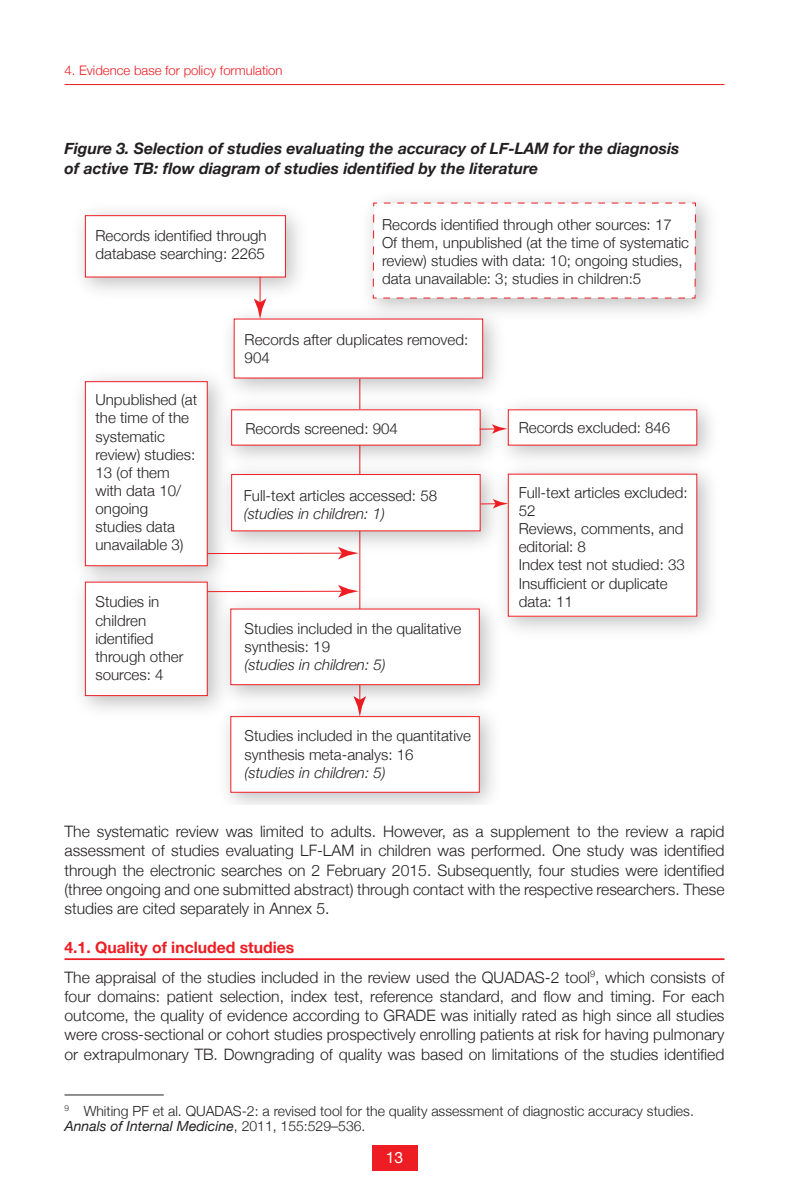
<style>
.page{position:relative;width:794px;height:1191px;background:#fff}
.page>*{position:absolute;margin:0;border:0;box-sizing:border-box;transform-origin:0 0}
.texte{font:300 15.75px/19.2px "Helvetica Neue";color:#231f20;text-align:justify}
.Figure{font:italic 700 15.75px/19.2px "Helvetica Neue";color:#231f20}
.ST{font:700 15.75px "Helvetica Neue";color:#ee1d23}
.t1{font:15.75px "Helvetica Neue";color:#fff}
.t2{font:300 15.05px/18.2px "Helvetica Neue";color:#231f20}
.renvoi{font:300 14px/15.8px "Helvetica Neue";color:#231f20}
.t3{font:300 13.12px "Helvetica Neue";color:#ee1d23}
.s1{font-style:italic}
.s2{font-weight:400;font-style:italic}
</style>
<div class="page">
<hr style="left:64px;top:84px;width:660px;height:1px;background:#ee1d23">
<div style="left:372px;top:1144px;width:45px;height:26px;background:#ee1d23"></div>
<hr style="left:64px;top:958px;width:660px;height:2px;background:#ee1d23">
<hr style="left:359px;top:379px;width:1px;height:324px;background:#ee1d23">
<img style="left:81px;top:211px;width:218px;height:80px">
<div style="left:85px;top:216px;width:200px;height:61px;background:#fff"></div>
<div style="left:85px;top:215px;width:201px;height:62px;border:1px solid #ee1d23"></div>
<img style="left:81px;top:377px;width:132px;height:184px">
<div style="left:85px;top:382px;width:122px;height:184px;background:#fff"></div>
<div style="left:85px;top:381px;width:123px;height:185px;border:1px solid #ee1d23"></div>
<img style="left:81px;top:561px;width:140px;height:149px">
<div style="left:85px;top:582px;width:122px;height:113px;background:#fff"></div>
<div style="left:85px;top:581px;width:123px;height:115px;border:1px solid #ee1d23"></div>
<img style="left:213px;top:298px;width:284px;height:91px">
<div style="left:234px;top:319px;width:249px;height:59px;background:#fff"></div>
<img style="left:352px;top:199px;width:358px;height:130px">
<div style="left:373px;top:203px;width:322px;height:95px;background:#fff"></div>
<svg style="left:372px;top:294px;width:313px;height:5px"></svg>
<svg style="left:373px;top:202px;width:5px;height:85px"></svg>
<svg style="left:384px;top:202px;width:312px;height:5px"></svg>
<svg style="left:691px;top:214px;width:5px;height:85px"></svg>
<img style="left:211px;top:389px;width:276px;height:65px">
<div style="left:232px;top:410px;width:248px;height:35px;background:#fff"></div>
<img style="left:487px;top:405px;width:224px;height:48px">
<div style="left:508px;top:410px;width:189px;height:35px;background:#fff"></div>
<img style="left:211px;top:454px;width:276px;height:107px">
<div style="left:232px;top:474px;width:248px;height:57px;background:#fff"></div>
<div style="left:231px;top:474px;width:249px;height:57px;border:1px solid #ee1d23"></div>
<img style="left:487px;top:453px;width:224px;height:177px">
<div style="left:508px;top:474px;width:189px;height:142px;background:#fff"></div>
<img style="left:210px;top:588px;width:300px;height:107px">
<div style="left:231px;top:609px;width:248px;height:75px;background:#fff"></div>
<div style="left:230px;top:608px;width:250px;height:77px;border:1px solid #ee1d23"></div>
<img style="left:210px;top:695px;width:283px;height:109px">
<div style="left:231px;top:716px;width:248px;height:76px;background:#fff"></div>
<div style="left:230px;top:716px;width:250px;height:76px;border:1px solid #ee1d23"></div>
<hr style="left:207px;top:553px;width:138px;height:1px;background:#ee1d23">
<svg style="left:338px;top:547px;width:20px;height:12px"></svg>
<hr style="left:207px;top:591px;width:138px;height:1px;background:#ee1d23">
<svg style="left:338px;top:585px;width:20px;height:12px"></svg>
<svg style="left:254px;top:277px;width:12px;height:42px"></svg>
<svg style="left:479px;top:424px;width:28px;height:9px"></svg>
<svg style="left:480px;top:499px;width:28px;height:9px"></svg>
<hr style="left:64px;top:1094px;width:100px;height:1px;background:#231f20">
<p class="t3" style="left:64px;top:59px;width:220px">4. Evidence base for policy formulation</p>
<p class="Figure" style="left:64px;top:139px;width:616px">Figure 3. Selection of studies evaluating the accuracy of LF-LAM for the diagnosis of active TB: flow diagram of studies identified by the literature</p>
<p class="t2" style="left:95px;top:225px;width:173px">Records identified through database searching: 2265</p>
<p class="t2" style="left:382px;top:215px;width:309px">Records identified through other sources: 17<br>Of them, unpublished (at the time of systematic review) studies with data: 10; ongoing studies, data unavailable: 3; studies in children:5</p>
<p class="t2" style="left:95px;top:390px;width:103px">Unpublished (at the time of the systematic review) studies:<br>13 (of them with data 10/ ongoing studies data unavailable 3)</p>
<p class="t2" style="left:95px;top:592px;width:89px">Studies in children identified through other sources: 4</p>
<p class="t2" style="left:245px;top:330px;width:225px">Records after duplicates removed:<br>904</p>
<p class="t2" style="left:245px;top:419px;width:154px">Records screened: 904</p>
<p class="t2" style="left:519px;top:418px;width:153px">Records excluded: 846</p>
<p class="t2" style="left:244px;top:485px;width:195px">Full-text articles accessed: 58 <span class="s1">(studies in children: 1)</span></p>
<p class="t2" style="left:519px;top:482px;width:170px">Full-text articles excluded:<br>52<br>Reviews, comments, and editorial: 8<br>Index test not studied: 33<br>Insufficient or duplicate data: 11</p>
<p class="t2" style="left:245px;top:618px;width:218px">Studies included in the qualitative synthesis: 19<br><span class="s1">(studies in children: 5)</span></p>
<p class="t2" style="left:245px;top:726px;width:228px">Studies included in the quantitative synthesis meta-analys: 16<br><span class="s1">(studies in children: 5)</span></p>
<p class="texte" style="left:64px;top:821px;width:661px">The systematic review was limited to adults. However, as a supplement to the review a rapid assessment of studies evaluating LF-LAM in children was performed. One study was identified through the electronic searches on 2 February 2015. Subsequently, four studies were identified (three ongoing and one submitted abstract) through contact with the respective researchers. These studies are cited separately in Annex 5.</p>
<p class="ST" style="left:64px;top:935px;width:231px">4.1. Quality of included studies</p>
<p class="texte" style="left:64px;top:966px;width:661px">The appraisal of the studies included in the review used the QUADAS-2 tool<sup>9</sup>, which consists of four domains: patient selection, index test, reference standard, and flow and timing. For each outcome, the quality of evidence according to GRADE was initially rated as high since all studies were cross-sectional or cohort studies prospectively enrolling patients at risk for having pulmonary or extrapulmonary TB. Downgrading of quality was based on limitations of the studies identified</p>
<p class="renvoi" style="left:64px;top:1102px;width:631px"><sup>9</sup> Whiting PF et al. QUADAS-2: a revised tool for the quality assessment of diagnostic accuracy studies.<br><span class="s2">Annals of Internal Medicine</span>, 2011, 155:529–536.</p>
<p class="t1" style="left:386px;top:1146px;width:19px">13</p>
</div>
